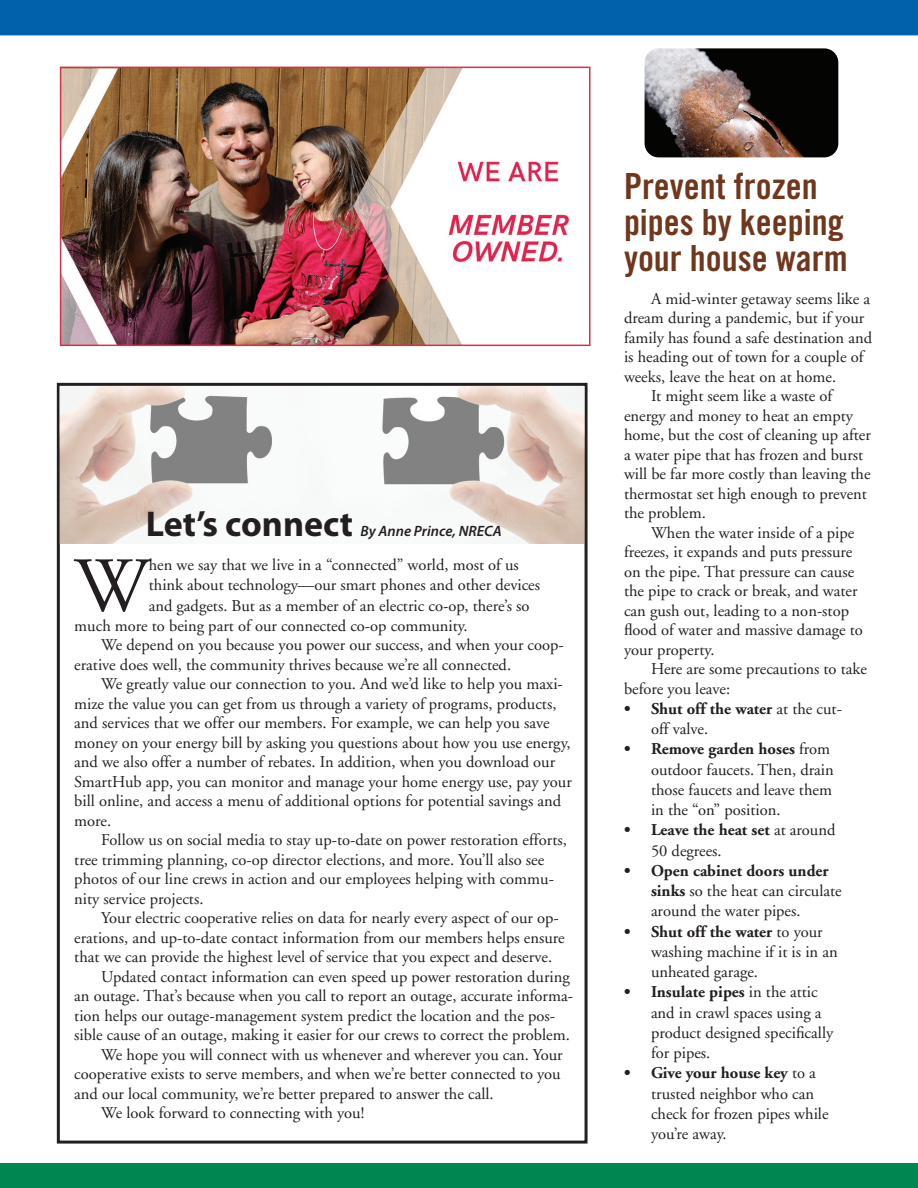
<style>
.page{position:relative;width:918px;height:1188px;background:#fff}
.page>*{position:absolute;margin:0;border:0;box-sizing:border-box;transform-origin:0 0}
.t1{font:77.55px "Adobe Garamond";color:#231f20}
.t2{font:36px/36px "Trade Gothic LT Std Bd Cn 20";color:#70371c}
.t3{font:700 36px "Myriad Pro";color:#231f20}
.t4{font:16.5px/20.2px "Adobe Garamond";color:#231f20}
.t5{font:italic 600 15px "Myriad Pro";color:#231f20}
.s1{font-weight:700}
</style>
<div class="page">
<div style="left:0;top:0;width:918px;height:35px;background:#0161aa"></div>
<div style="left:0;top:1164px;width:918px;height:24px;background:#008751"></div>
<div style="left:57px;top:383px;width:531px;height:761px;border:3px solid #231f20"></div>
<img style="left:63px;top:70px;width:506px;height:273px">
<div style="left:60px;top:67px;width:531px;height:279px;border:2px solid #d63247"></div>
<img style="left:60px;top:386px;width:525px;height:158px">
<img style="left:645px;top:48px;width:193px;height:109px">
<h2 class="t3" style="left:146px;top:501px;width:209px">Let’s connect</h2>
<p class="t5" style="left:360px;top:522px;width:143px">By Anne Prince, NRECA</p>
<p class="t4" style="left:149px;top:555px;width:372px">hen we say that we live in a “connected” world, most of us</p>
<p class="t4" style="left:149px;top:575px;width:393px">think about technology—our smart phones and other devices</p>
<p class="t4" style="left:149px;top:596px;width:382px">and gadgets. But as a member of an electric co-op, there’s so</p>
<p class="t4" style="left:74px;top:616px;width:395px">much more to being part of our connected co-op community.</p>
<p class="t4" style="left:101px;top:635px;width:464px">We depend on you because you power our success, and when your coop-</p>
<p class="t4" style="left:74px;top:655px;width:438px">erative does well, the community thrives because we’re all connected.</p>
<p class="t4" style="left:101px;top:674px;width:463px">We greatly value our connection to you. And we’d like to help you maxi-</p>
<p class="t4" style="left:74px;top:694px;width:484px">mize the value you can get from us through a variety of programs, products,</p>
<p class="t4" style="left:74px;top:713px;width:477px">and services that we offer our members. For example, we can help you save</p>
<p class="t4" style="left:74px;top:733px;width:498px">money on your energy bill by asking you questions about how you use energy,</p>
<p class="t4" style="left:74px;top:752px;width:482px">and we also offer a number of rebates. In addition, when you download our</p>
<p class="t4" style="left:74px;top:772px;width:499px">SmartHub app, you can monitor and manage your home energy use, pay your</p>
<p class="t4" style="left:74px;top:791px;width:488px">bill online, and access a menu of additional options for potential savings and</p>
<p class="t4" style="left:74px;top:811px;width:38px">more.</p>
<p class="t4" style="left:101px;top:831px;width:467px">Follow us on social media to stay up-to-date on power restoration efforts,</p>
<p class="t4" style="left:74px;top:850px;width:471px">tree trimming planning, co-op director elections, and more. You’ll also see</p>
<p class="t4" style="left:74px;top:870px;width:481px">photos of our line crews in action and our employees helping with commu-</p>
<p class="t4" style="left:74px;top:889px;width:131px">nity service projects.</p>
<p class="t4" style="left:101px;top:909px;width:459px">Your electric cooperative relies on data for nearly every aspect of our op-</p>
<p class="t4" style="left:74px;top:928px;width:492px">erations, and up-to-date contact information from our members helps ensure</p>
<p class="t4" style="left:74px;top:948px;width:479px">that we can provide the highest level of service that you expect and deserve.</p>
<p class="t4" style="left:101px;top:967px;width:470px">Updated contact information can even speed up power restoration during</p>
<p class="t4" style="left:74px;top:987px;width:500px">an outage. That’s because when you call to report an outage, accurate informa-</p>
<p class="t4" style="left:74px;top:1006px;width:482px">tion helps our outage-management system predict the location and the pos-</p>
<p class="t4" style="left:74px;top:1026px;width:497px">sible cause of an outage, making it easier for our crews to correct the problem.</p>
<p class="t4" style="left:101px;top:1045px;width:463px">We hope you will connect with us whenever and wherever you can. Your</p>
<p class="t4" style="left:74px;top:1065px;width:488px">cooperative exists to serve members, and when we’re better connected to you</p>
<p class="t4" style="left:74px;top:1084px;width:421px">and our local community, we’re better prepared to answer the call.</p>
<p class="t4" style="left:101px;top:1104px;width:265px">We look forward to connecting with you!</p>
<h1 class="t1" style="left:74px;top:545px;width:76px">W</h1>
<h2 class="t2" style="left:624px;top:168px;width:225px">Prevent frozen pipes by keeping your house warm</h2>
<p class="t4" style="left:651px;top:289px;width:221px">A mid-winter getaway seems like a</p>
<p class="t4" style="left:624px;top:308px;width:242px">dream during a pandemic, but if your</p>
<p class="t4" style="left:624px;top:328px;width:250px">family has found a safe destination and</p>
<p class="t4" style="left:624px;top:347px;width:241px">is heading out of town for a couple of</p>
<p class="t4" style="left:624px;top:367px;width:214px">weeks, leave the heat on at home.</p>
<p class="t4" style="left:651px;top:386px;width:183px">It might seem like a waste of</p>
<p class="t4" style="left:624px;top:406px;width:231px">energy and money to heat an empty</p>
<p class="t4" style="left:624px;top:425px;width:248px">home, but the cost of cleaning up after</p>
<p class="t4" style="left:624px;top:445px;width:241px">a water pipe that has frozen and burst</p>
<p class="t4" style="left:624px;top:464px;width:248px">will be far more costly than leaving the</p>
<p class="t4" style="left:624px;top:484px;width:244px">thermostat set high enough to prevent</p>
<p class="t4" style="left:624px;top:503px;width:83px">the problem.</p>
<p class="t4" style="left:651px;top:523px;width:205px">When the water inside of a pipe</p>
<p class="t4" style="left:624px;top:542px;width:230px">freezes, it expands and puts pressure</p>
<p class="t4" style="left:624px;top:562px;width:232px">on the pipe. That pressure can cause</p>
<p class="t4" style="left:624px;top:581px;width:235px">the pipe to crack or break, and water</p>
<p class="t4" style="left:624px;top:601px;width:227px">can gush out, leading to a non-stop</p>
<p class="t4" style="left:624px;top:620px;width:240px">flood of water and massive damage to</p>
<p class="t4" style="left:624px;top:640px;width:92px">your property.</p>
<p class="t4" style="left:651px;top:659px;width:217px">Here are some precautions to take</p>
<p class="t4" style="left:624px;top:679px;width:108px">before you leave:</p>
<p class="t4" style="left:651px;top:699px;width:192px;text-indent:-27px"><span class="s1">• Shut off the water</span> at the cut&shy;off valve.</p>
<p class="t4" style="left:651px;top:740px;width:184px;text-indent:-27px"><span class="s1">• Remove garden hoses</span> from outdoor faucets. Then, drain those faucets and leave them in the “on” position.</p>
<p class="t4" style="left:651px;top:820px;width:186px;text-indent:-27px"><span class="s1">• Leave the heat set</span> at around<br>50 degrees.</p>
<p class="t4" style="left:651px;top:861px;width:192px;text-indent:-27px"><span class="s1">• Open cabinet doors under sinks</span> so the heat can circulate around the water pipes.</p>
<p class="t4" style="left:651px;top:922px;width:188px;text-indent:-27px"><span class="s1">• Shut off the water</span> to your washing machine if it is in an unheated garage.</p>
<p class="t4" style="left:651px;top:982px;width:184px;text-indent:-27px"><span class="s1">• Insulate pipes</span> in the attic and in crawl spaces using a product designed specifically for pipes.</p>
<p class="t4" style="left:651px;top:1063px;width:179px;text-indent:-27px"><span class="s1">• Give your house key</span> to a trusted neighbor who can check for frozen pipes while you’re away.</p>
</div>
